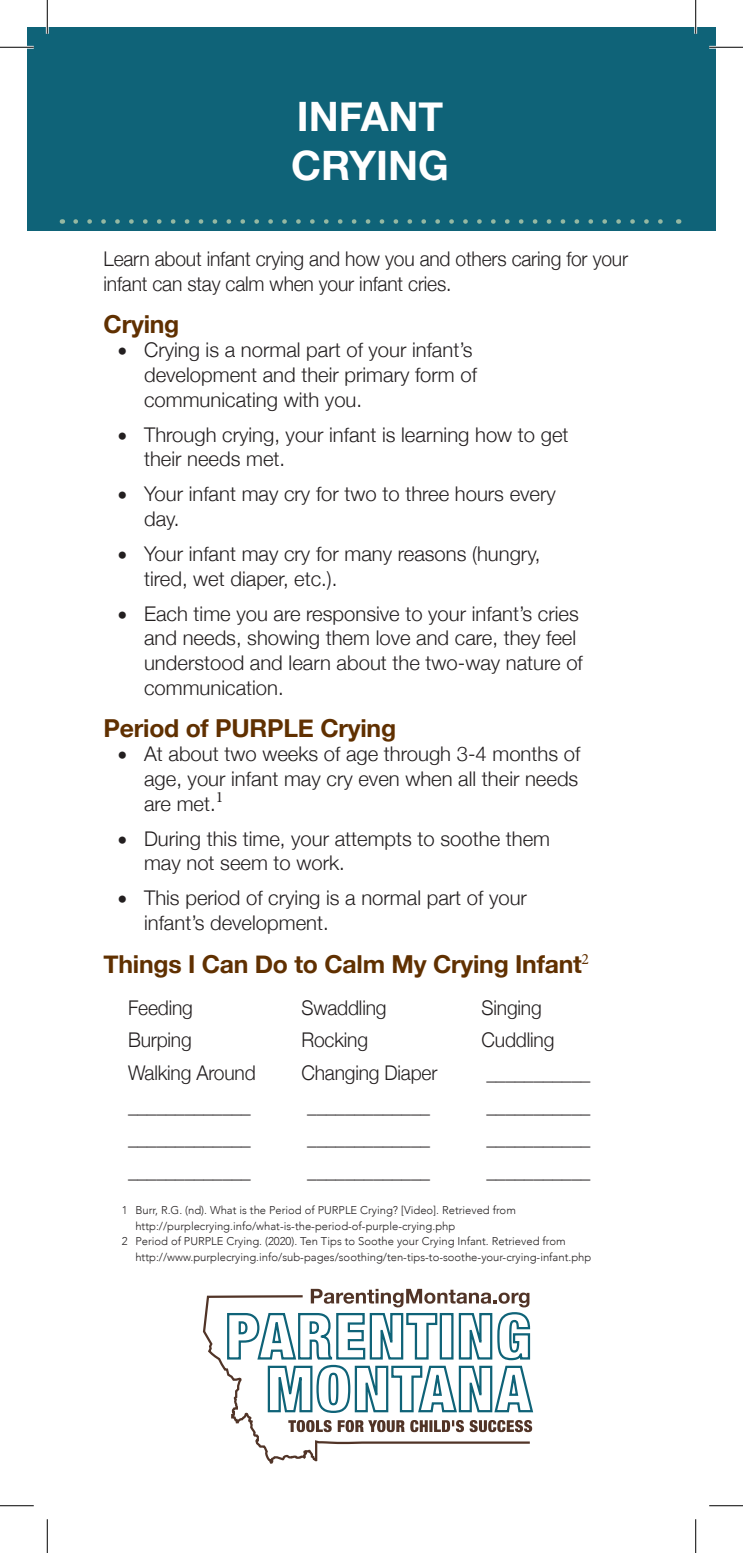
<style>
.page{position:relative;width:743px;height:1553px;background:#fff}
.page>*{position:absolute;margin:0;border:0;box-sizing:border-box;transform-origin:0 0}
.t1{font:700 40.5px/48.6px "Helvetica Neue";color:#fff}
.t2{font:700 24.75px "Helvetica Neue";letter-spacing:-.01em;color:#603000}
.t3{font:300 20.25px/24.8px "Helvetica Neue";color:#231f20}
.t4{font:300 20.25px/24.8px "Helvetica Neue";color:#231f20;scale:.95 1}
.t5{font:300 11.25px "Avenir";color:#231f20}
.s1{font-family:"Minion Pro";font-weight:400;font-size:27px}
</style>
<div class="page">
<div style="left:27px;top:27px;width:689px;height:204px;background:#0f6378"></div>
<svg style="left:76px;top:219px;width:587px;height:5px"></svg>
<svg style="left:203px;top:1295px;width:327px;height:168px"></svg>
<svg style="left:288px;top:1420px;width:244px;height:12px"></svg>
<svg style="left:226px;top:1288px;width:308px;height:126px"></svg>
<hr style="left:0;top:46px;width:34px;height:3px;background:#fff">
<hr style="left:709px;top:46px;width:33px;height:3px;background:#fff">
<hr style="left:46px;top:0;width:3px;height:34px;background:#fff">
<hr style="left:694px;top:0;width:3px;height:34px;background:#fff">
<hr style="left:0;top:47px;width:34px;height:1px;background:#000">
<hr style="left:709px;top:47px;width:33px;height:1px;background:#000">
<hr style="left:0;top:1505px;width:34px;height:1px;background:#000">
<hr style="left:709px;top:1505px;width:33px;height:1px;background:#000">
<hr style="left:47px;top:0;width:1px;height:34px;background:#000">
<hr style="left:47px;top:1519px;width:1px;height:33px;background:#000">
<hr style="left:695px;top:0;width:1px;height:34px;background:#000">
<hr style="left:695px;top:1519px;width:1px;height:33px;background:#000">
<h1 class="t1" style="left:291px;top:94px;width:159px">INFANT<br>CRYING</h1>
<p class="t4" style="left:104px;top:245px;width:553px">Learn about infant crying and how you and others caring for your infant can stay calm when your infant cries.</p>
<p class="t2" style="left:104px;top:304px;width:77px">Crying</p>
<p class="t3" style="left:144px;top:336px;width:334px;text-indent:-27px"><span class="s1">•</span> Crying is a normal part of your infant’s development and their primary form of communicating with you.</p>
<p class="t3" style="left:144px;top:421px;width:426px;text-indent:-27px"><span class="s1">•</span> Through crying, your infant is learning how to get their needs met.</p>
<p class="t3" style="left:144px;top:480px;width:413px;text-indent:-27px"><span class="s1">•</span> Your infant may cry for two to three hours every day.</p>
<p class="t3" style="left:144px;top:540px;width:398px;text-indent:-27px"><span class="s1">•</span> Your infant may cry for many reasons (hungry, tired, wet diaper, etc.).</p>
<p class="t3" style="left:144px;top:599px;width:440px;text-indent:-27px"><span class="s1">•</span> Each time you are responsive to your infant’s cries and needs, showing them love and care, they feel understood and learn about the two-way nature of communication.</p>
<p class="t2" style="left:104px;top:708px;width:294px">Period of PURPLE Crying</p>
<p class="t3" style="left:144px;top:740px;width:437px;text-align:justify;text-indent:-27px"><span class="s1">•</span> At about two weeks of age through 3-4 months of age, your infant may cry even when all their needs are met.<sup>1</sup></p>
<p class="t3" style="left:144px;top:824px;width:407px;text-indent:-27px"><span class="s1">•</span> During this time, your attempts to soothe them may not seem to work.</p>
<p class="t3" style="left:144px;top:884px;width:384px;text-indent:-27px"><span class="s1">•</span> This period of crying is a normal part of your infant’s development.</p>
<p class="t2" style="left:104px;top:944px;width:487px">Things I Can Do to Calm My Crying Infant<sup>2</sup></p>
<p class="t4" style="left:128px;top:993px;width:70px">Feeding</p>
<p class="t4" style="left:301px;top:993px;width:91px">Swaddling</p>
<p class="t4" style="left:481px;top:993px;width:65px">Singing</p>
<p class="t4" style="left:128px;top:1026px;width:69px">Burping</p>
<p class="t4" style="left:301px;top:1026px;width:72px">Rocking</p>
<p class="t4" style="left:481px;top:1026px;width:78px">Cuddling</p>
<p class="t4" style="left:128px;top:1059px;width:136px">Walking Around</p>
<p class="t4" style="left:301px;top:1059px;width:145px">Changing Diaper</p>
<p class="t4" style="left:486px;top:1059px;width:111px">___________</p>
<p class="t4" style="left:128px;top:1091px;width:131px">_____________</p>
<p class="t4" style="left:307px;top:1091px;width:131px">_____________</p>
<p class="t4" style="left:486px;top:1091px;width:111px">___________</p>
<p class="t4" style="left:128px;top:1124px;width:131px">_____________</p>
<p class="t4" style="left:307px;top:1124px;width:131px">_____________</p>
<p class="t4" style="left:486px;top:1124px;width:111px">___________</p>
<p class="t4" style="left:128px;top:1157px;width:131px">_____________</p>
<p class="t4" style="left:307px;top:1157px;width:131px">_____________</p>
<p class="t4" style="left:486px;top:1157px;width:111px">___________</p>
<p class="t5" style="left:122px;top:1203px;width:395px">1 Burr, R.G. (nd). What is the Period of PURPLE Crying? [Video]. Retrieved from</p>
<p class="t5" style="left:135px;top:1219px;width:321px">http://purplecrying.info/what-is-the-period-of-purple-crying.php</p>
<p class="t5" style="left:122px;top:1235px;width:445px">2 Period of PURPLE Crying. (2020). Ten Tips to Soothe your Crying Infant. Retrieved from</p>
<p class="t5" style="left:135px;top:1250px;width:457px">http://www.purplecrying.info/sub-pages/soothing/ten-tips-to-soothe-your-crying-infant.php</p>
</div>
